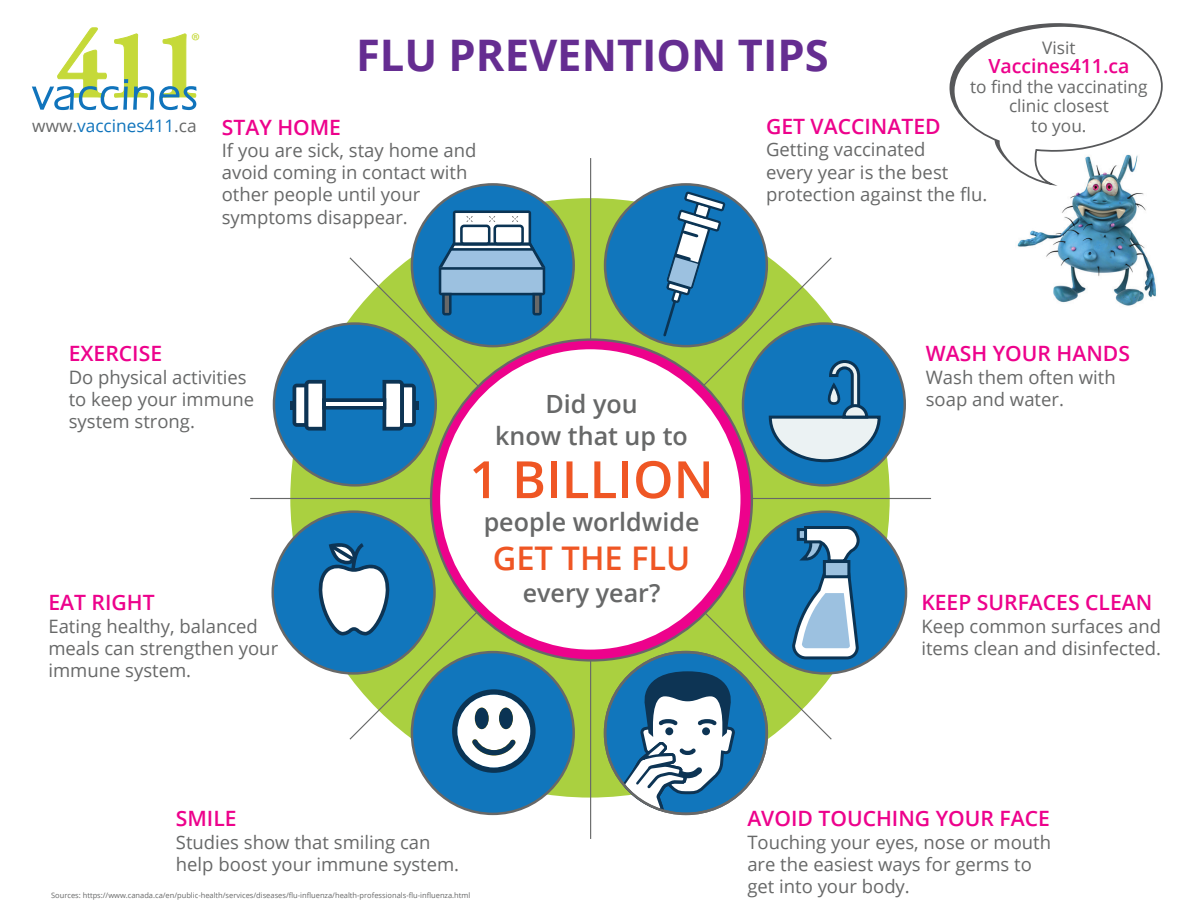
<style>
.page{position:relative;width:1188px;height:918px;background:#fff}
.page>*{position:absolute;margin:0;border:0;box-sizing:border-box;transform-origin:0 0}
.t1{font:600 51.45px "Open Sans";color:#ef5624}
.t2{font:700 43.5px "Open Sans";color:#652d91}
.t3{font:600 32.55px "Open Sans";color:#ef5624}
.t4{font:600 25.05px/32.5px "Open Sans";color:#676868;text-align:center}
.t5{font:21.45px "Myriad Pro";color:#c5d939}
.t6{font:600 21.15px "Open Sans";color:#ed028c}
.t7{font:600 19.5px "Open Sans";color:#ed028c}
.t8{font:18.45px/22.2px "Open Sans";color:#676868}
.t9{font:17.25px/19.5px "Open Sans";color:#676868;text-align:center}
.t10{font:17.25px "Open Sans";color:#1074bc}
.t11{font:7.5px "Open Sans";color:#676868}
.s1{color:#676868}
</style>
<div class="page">
<img style="left:1017px;top:187px;width:139px;height:119px">
<svg style="left:949px;top:23px;width:214px;height:164px"></svg>
<div style="left:290px;top:198px;width:600px;height:600px;background:#aad040;border-radius:50%"></div>
<hr style="left:590px;top:499px;width:1px;height:340px;background:#676868">
<svg style="left:603px;top:513px;width:229px;height:227px"></svg>
<hr style="left:591px;top:498px;width:340px;height:1px;background:#676868">
<svg style="left:603px;top:257px;width:230px;height:243px"></svg>
<hr style="left:590px;top:158px;width:1px;height:341px;background:#676868">
<svg style="left:348px;top:256px;width:244px;height:231px"></svg>
<hr style="left:250px;top:498px;width:341px;height:1px;background:#676868">
<svg style="left:348px;top:497px;width:244px;height:244px"></svg>
<div style="left:605px;top:184px;width:162px;height:162px;background:#1176bc;border-radius:50%"></div>
<div style="left:604px;top:183px;width:164px;height:164px;border:3px solid #676868;border-radius:50%"></div>
<div style="left:743px;top:324px;width:162px;height:161px;background:#1176bc;border-radius:50%"></div>
<div style="left:742px;top:322px;width:164px;height:165px;border:3px solid #676868;border-radius:50%"></div>
<div style="left:744px;top:512px;width:162px;height:161px;background:#1176bc;border-radius:50%"></div>
<div style="left:743px;top:510px;width:164px;height:165px;border:3px solid #676868;border-radius:50%"></div>
<div style="left:605px;top:652px;width:162px;height:162px;background:#1176bc;border-radius:50%"></div>
<div style="left:412px;top:184px;width:162px;height:162px;background:#1176bc;border-radius:50%"></div>
<div style="left:411px;top:183px;width:164px;height:164px;border:3px solid #676868;border-radius:50%"></div>
<div style="left:274px;top:324px;width:162px;height:161px;background:#1176bc;border-radius:50%"></div>
<div style="left:273px;top:322px;width:164px;height:165px;border:3px solid #676868;border-radius:50%"></div>
<div style="left:273px;top:512px;width:162px;height:161px;background:#1176bc;border-radius:50%"></div>
<div style="left:271px;top:510px;width:165px;height:165px;border:3px solid #676868;border-radius:50%"></div>
<div style="left:412px;top:652px;width:162px;height:162px;background:#1176bc;border-radius:50%"></div>
<div style="left:411px;top:651px;width:164px;height:164px;border:3px solid #676868;border-radius:50%"></div>
<svg style="left:439px;top:210px;width:106px;height:105px"></svg>
<svg style="left:290px;top:380px;width:128px;height:51px"></svg>
<hr style="left:326px;top:402px;width:57px;height:4px;background:#fff">
<svg style="left:318px;top:543px;width:72px;height:93px"></svg>
<svg style="left:452px;top:689px;width:84px;height:84px"></svg>
<svg style="left:621px;top:671px;width:115px;height:142px"></svg>
<div style="left:604px;top:651px;width:164px;height:164px;border:3px solid #676868;border-radius:50%"></div>
<svg style="left:792px;top:571px;width:67px;height:89px"></svg>
<div style="left:823px;top:560px;width:27px;height:18px;background:#9cc1df;border:3px solid #0b3454"></div>
<svg style="left:796px;top:526px;width:64px;height:38px"></svg>
<svg style="left:767px;top:360px;width:115px;height:104px"></svg>
<svg style="left:663px;top:191px;width:64px;height:145px"></svg>
<svg style="left:431px;top:340px;width:321px;height:320px;background:#de1089"></svg>
<div style="left:440px;top:349px;width:300px;height:301px;background:#fff;border-radius:50%"></div>
<svg style="left:32px;top:27px;width:165px;height:84px"></svg>
<p class="t5" style="left:191px;top:27px;width:10px">®</p>
<p class="t10" style="left:32px;top:114px;width:166px"><span class="s1">www.</span>vaccines411<span class="s1">.ca</span></p>
<h2 class="t2" style="left:356px;top:24px;width:474px">FLU PREVENTION TIPS</h2>
<p class="t9" style="left:1042px;top:37px;width:35px">Visit</p>
<p class="t7" style="left:988px;top:53px;width:143px">Vaccines411.ca</p>
<p class="t9" style="left:970px;top:76px;width:179px">to find the vaccinating clinic closest<br>to you.</p>
<p class="t6" style="left:766px;top:112px;width:176px">GET VACCINATED</p>
<p class="t8" style="left:766px;top:138px;width:223px">Getting vaccinated<br>every year is the best protection against the flu.</p>
<p class="t6" style="left:222px;top:113px;width:121px">STAY HOME</p>
<p class="t8" style="left:222px;top:139px;width:256px">If you are sick, stay home and avoid coming in contact with other people until your symptoms disappear.</p>
<p class="t6" style="left:69px;top:339px;width:95px">EXERCISE</p>
<p class="t8" style="left:69px;top:365px;width:187px">Do physical activities to keep your immune system strong.</p>
<p class="t6" style="left:48px;top:588px;width:108px">EAT RIGHT</p>
<p class="t8" style="left:48px;top:614px;width:231px">Eating healthy, balanced meals can strengthen your immune system.</p>
<h3 class="t4" style="left:495px;top:387px;width:194px">Did you<br>know that up to</h3>
<h1 class="t1" style="left:469px;top:444px;width:246px">1 BILLION</h1>
<h3 class="t4" style="left:484px;top:505px;width:217px">people worldwide</h3>
<h3 class="t3" style="left:493px;top:536px;width:199px">GET THE FLU</h3>
<h3 class="t4" style="left:523px;top:577px;width:139px">every year?</h3>
<p class="t6" style="left:926px;top:339px;width:206px">WASH YOUR HANDS</p>
<p class="t8" style="left:926px;top:365px;width:191px">Wash them often with soap and water.</p>
<p class="t6" style="left:921px;top:588px;width:232px">KEEP SURFACES CLEAN</p>
<p class="t8" style="left:921px;top:614px;width:241px">Keep common surfaces and items clean and disinfected.</p>
<p class="t6" style="left:176px;top:804px;width:62px">SMILE</p>
<p class="t8" style="left:176px;top:830px;width:285px">Studies show that smiling can help boost your immune system.</p>
<p class="t11" style="left:51px;top:890px;width:421px">Sources: https://www.canada.ca/en/public-health/services/diseases/flu-influenza/health-professionals-flu-influenza.html</p>
<p class="t6" style="left:747px;top:804px;width:304px">AVOID TOUCHING YOUR FACE</p>
<p class="t8" style="left:747px;top:830px;width:305px">Touching your eyes, nose or mouth are the easiest ways for germs to get into your body.</p>
</div>
